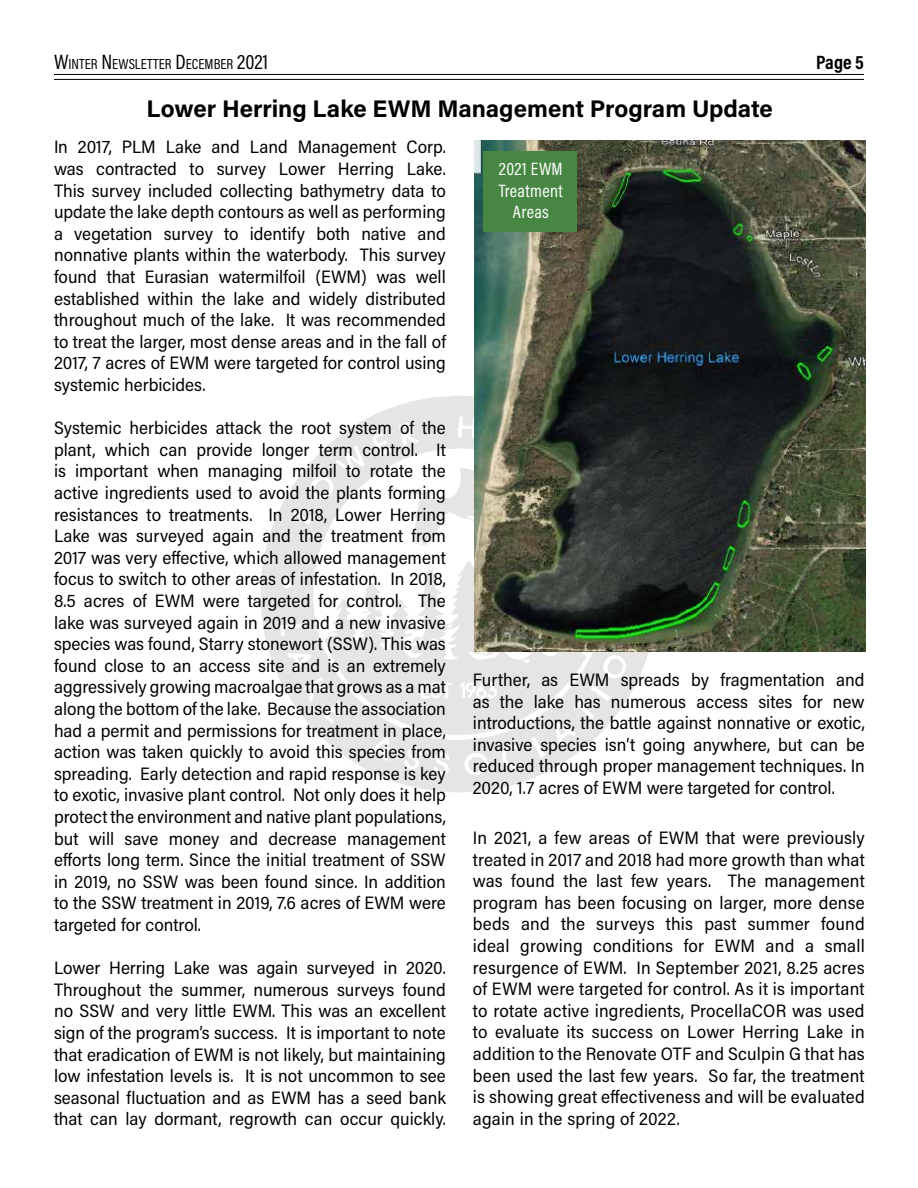
<style>
.page{position:relative;width:918px;height:1188px;background:#fff}
.page>*{position:absolute;margin:0;border:0;box-sizing:border-box;transform-origin:0 0}
.t1{font:700 24px "Acumin Pro";color:#000}
.t2{font:700 19.5px "Acumin Pro Cond";color:#000}
.t3{font:18.15px/21.8px "Acumin Pro Cond";letter-spacing:.02em;color:#fff;text-align:center}
.t4{font:18px/21.6px "Acumin Pro Semi Cond";color:#000;text-align:justify}
.t5{font:14.7px "Acumin Pro Cond";color:#000}
.s1{font-size:21px}
</style>
<div class="page">
<svg style="left:261px;top:395px;width:388px;height:398px"></svg>
<svg style="left:324px;top:561px;width:265px;height:175px;fill:#e6e5e4"></svg>
<svg style="left:401px;top:468px;width:73px;height:78px"></svg>
<svg style="left:314px;top:480px;width:16px;height:17px"></svg>
<svg style="left:607px;top:658px;width:16px;height:17px"></svg>
<svg style="left:468px;top:756px;width:16px;height:16px"></svg>
<svg style="left:403px;top:427px;width:8px;height:7px"></svg>
<svg style="left:558px;top:727px;width:7px;height:8px"></svg>
<svg style="left:298px;top:657px;width:7px;height:5px"></svg>
<svg style="left:379px;top:742px;width:6px;height:8px"></svg>
<svg style="left:479px;top:691px;width:5px;height:5px"></svg>
<svg style="left:468px;top:685px;width:5px;height:6px"></svg>
<hr style="left:54px;top:74px;width:810px;height:1px;background:#000">
<hr style="left:54px;top:79px;width:810px;height:1px;background:#000">
<img style="left:474px;top:140px;width:391px;height:512px">
<div style="left:484px;top:151px;width:93px;height:81px;background:#478643"></div>
<p class="t5" style="left:54px;top:55px;width:216px"><span class="s1">W</span>INTER <span class="s1">N</span> EWSLETTER <span class="s1">D</span>ECEMBER <span class="s1">2021</span></p>
<p class="t2" style="left:816px;top:50px;width:49px">Page 5</p>
<h1 class="t1" style="left:147px;top:92px;width:628px">Lower Herring Lake EWM Management Program Update</h1>
<p class="t4" style="left:54px;top:136px;width:393px">In 2017, PLM Lake and Land Management Corp. was contracted to survey Lower Herring Lake.<br>This survey included collecting bathymetry data to update the lake depth contours as well as performing a vegetation survey to identify both native and nonnative plants within the waterbody. This survey found that Eurasian watermilfoil (EWM) was well established within the lake and widely distributed throughout much of the lake. It was recommended to treat the larger, most dense areas and in the fall of 2017, 7 acres of EWM were targeted for control using systemic herbicides.</p>
<p class="t4" style="left:54px;top:416px;width:393px">Systemic herbicides attack the root system of the plant, which can provide longer term control. It is important when managing milfoil to rotate the active ingredients used to avoid the plants forming resistances to treatments. In 2018, Lower Herring Lake was surveyed again and the treatment from 2017 was very effective, which allowed management focus to switch to other areas of infestation. In 2018, 8.5 acres of EWM were targeted for control. The lake was surveyed again in 2019 and a new invasive species was found, Starry stonewort (SSW). This was found close to an access site and is an extremely aggressively growing macroalgae that grows as a mat along the bottom of the lake. Because the association had a permit and permissions for treatment in place, action was taken quickly to avoid this species from spreading. Early detection and rapid response is key to exotic, invasive plant control. Not only does it help protect the environment and native plant populations, but will save money and decrease management efforts long term. Since the initial treatment of SSW in 2019, no SSW was been found since. In addition to the SSW treatment in 2019, 7.6 acres of EWM were targeted for control.</p>
<p class="t4" style="left:54px;top:956px;width:393px">Lower Herring Lake was again surveyed in 2020.<br>Throughout the summer, numerous surveys found no SSW and very little EWM. This was an excellent sign of the program’s success. It is important to note that eradication of EWM is not likely, but maintaining low infestation levels is. It is not uncommon to see seasonal fluctuation and as EWM has a seed bank that can lay dormant, regrowth can occur quickly.</p>
<p class="t3" style="left:499px;top:157px;width:65px">2021 EWM<br>Treatment<br>Areas</p>
<p class="t4" style="left:473px;top:668px;width:393px">Further, as EWM spreads by fragmentation and as the lake has numerous access sites for new introductions, the battle against nonnative or exotic, invasive species isn’t going anywhere, but can be reduced through proper management techniques. In 2020, 1.7 acres of EWM were targeted for control.</p>
<p class="t4" style="left:473px;top:826px;width:393px">In 2021, a few areas of EWM that were previously treated in 2017 and 2018 had more growth than what was found the last few years. The management program has been focusing on larger, more dense beds and the surveys this past summer found ideal growing conditions for EWM and a small resurgence of EWM. In September 2021, 8.25 acres of EWM were targeted for control. As it is important to rotate active ingredients, ProcellaCOR was used to evaluate its success on Lower Herring Lake in addition to the Renovate OTF and Sculpin G that has been used the last few years. So far, the treatment is showing great effectiveness and will be evaluated again in the spring of 2022.</p>
</div>
